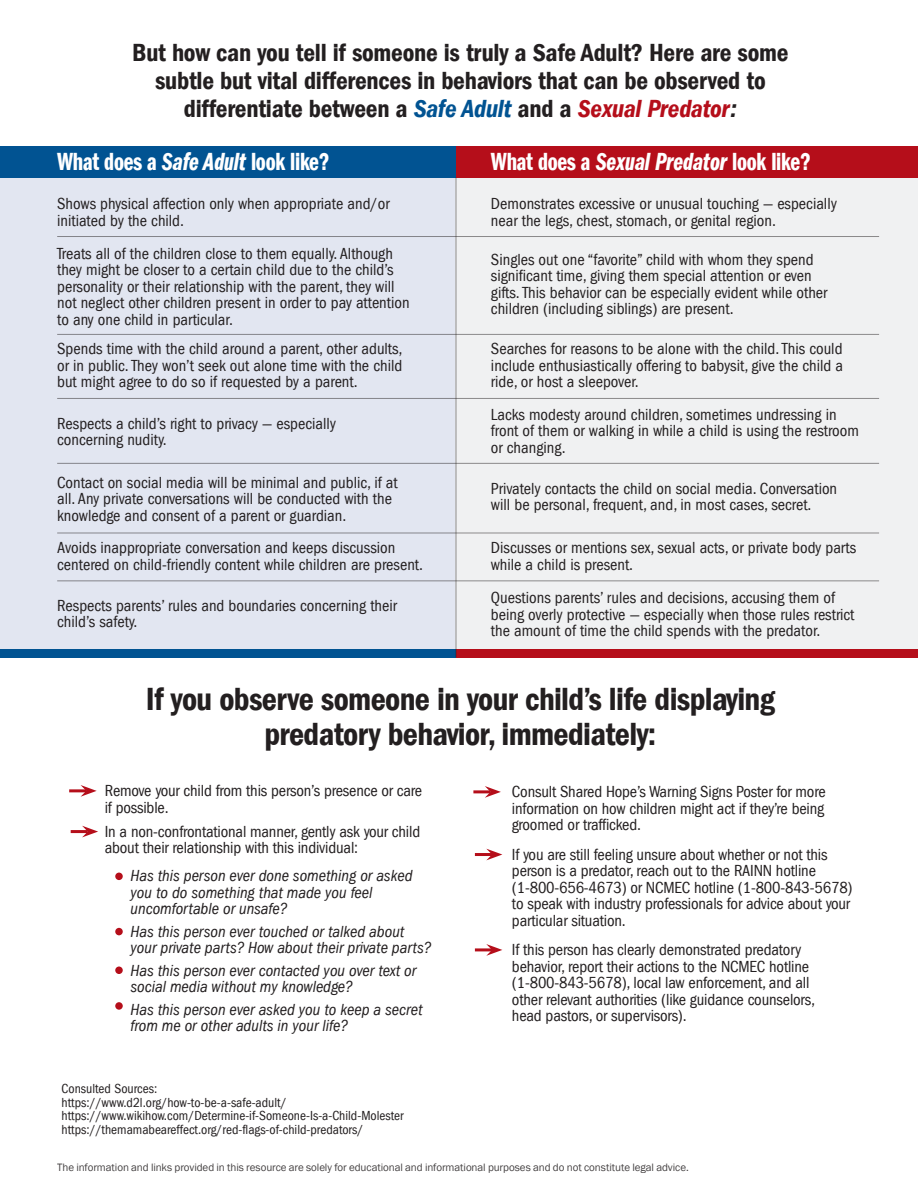
<style>
.page{position:relative;width:918px;height:1188px;background:#fff}
.page>*{position:absolute;margin:0;border:0;box-sizing:border-box;transform-origin:0 0}
.t1{font:600 condensed 33px/34.5px "Franklin Gothic LT";letter-spacing:-.02em;color:#231f20;text-align:center}
.t2{font:600 condensed 25.5px/28px "Franklin Gothic LT";letter-spacing:-.01em;color:#231f20;text-align:center}
.t3{font:25.5px "Franklin Gothic LT Demi Cmpr";letter-spacing:-.01em;color:#fff}
.t4{font:condensed 16.5px/16.5px "Franklin Gothic LT";color:#231f20}
.t5{font:italic condensed 16.5px/16.5px "Franklin Gothic LT";color:#231f20}
.t6{font:condensed 13.5px/13.5px "Franklin Gothic LT";color:#231f20}
.t7{font:10.95px "Franklin Gothic";letter-spacing:-.01em;color:#231f20}
.s1{font-style:italic;color:#015392}
.s2{font-style:italic;color:#b50e1a}
.s3{font-style:italic}
.s4{font-family:"Franklin Gothic LT Demi Cmpr Ital"}
</style>
<div class="page">
<div style="left:0;top:160px;width:456px;height:491px;background:#e2e6f1"></div>
<div style="left:456px;top:160px;width:462px;height:491px;background:#f0f1f2"></div>
<div style="left:0;top:146px;width:456px;height:31px;background:#015392"></div>
<div style="left:0;top:649px;width:456px;height:8px;background:#015392"></div>
<div style="left:456px;top:146px;width:462px;height:31px;background:#b50e1a"></div>
<div style="left:456px;top:649px;width:462px;height:8px;background:#b50e1a"></div>
<hr style="left:57px;top:236px;width:822px;height:1px;background:#231f20">
<hr style="left:456px;top:177px;width:1px;height:480px;background:#231f20">
<hr style="left:57px;top:334px;width:822px;height:1px;background:#231f20">
<hr style="left:57px;top:398px;width:822px;height:1px;background:#231f20">
<hr style="left:57px;top:463px;width:822px;height:1px;background:#231f20">
<hr style="left:57px;top:533px;width:822px;height:1px;background:#231f20">
<hr style="left:57px;top:580px;width:822px;height:1px;background:#231f20">
<hr style="left:69px;top:789px;width:17px;height:3px;background:#b50e1a">
<svg style="left:81px;top:785px;width:16px;height:12px"></svg>
<hr style="left:473px;top:790px;width:17px;height:3px;background:#b50e1a">
<svg style="left:485px;top:786px;width:16px;height:12px"></svg>
<hr style="left:71px;top:830px;width:17px;height:3px;background:#b50e1a">
<svg style="left:82px;top:826px;width:16px;height:11px"></svg>
<hr style="left:475px;top:853px;width:17px;height:3px;background:#b50e1a">
<svg style="left:486px;top:849px;width:16px;height:11px"></svg>
<hr style="left:475px;top:948px;width:17px;height:3px;background:#b50e1a">
<svg style="left:486px;top:944px;width:16px;height:12px"></svg>
<div style="left:115px;top:873px;width:8px;height:7px;background:#b50e1a;border-radius:50%"></div>
<div style="left:115px;top:928px;width:8px;height:7px;background:#b50e1a;border-radius:50%"></div>
<div style="left:115px;top:967px;width:8px;height:7px;background:#b50e1a;border-radius:50%"></div>
<div style="left:115px;top:1002px;width:8px;height:8px;background:#b50e1a;border-radius:50%"></div>
<h2 class="t2" style="left:132px;top:38px;width:658px">But how can you tell if someone is truly a Safe Adult? Here are some subtle but vital differences in behaviors that can be observed to differentiate between a <span class="s1">Safe Adult</span> and a <span class="s2">Sexual Predator</span><span class="s3">:</span></h2>
<h2 class="t3" style="left:57px;top:148px;width:274px">What does a <span class="s4">Safe Adult</span> look like?</h2>
<h2 class="t3" style="left:491px;top:148px;width:321px">What does a <span class="s4">Sexual Predator</span> look like?</h2>
<p class="t4" style="left:57px;top:196px;width:334px">Shows physical affection only when appropriate and/or initiated by the child.</p>
<p class="t4" style="left:491px;top:196px;width:347px">Demonstrates excessive or unusual touching — especially near the legs, chest, stomach, or genital region.</p>
<p class="t4" style="left:57px;top:245px;width:354px">Treats all of the children close to them equally. Although they might be closer to a certain child due to the child’s personality or their relationship with the parent, they will not neglect other children present in order to pay attention to any one child in particular.</p>
<p class="t4" style="left:491px;top:251px;width:338px">Singles out one “favorite” child with whom they spend significant time, giving them special attention or even gifts. This behavior can be especially evident while other children (including siblings) are present.</p>
<p class="t4" style="left:57px;top:341px;width:347px;text-align:justify">Spends time with the child around a parent, other adults, or in public. They won’t seek out alone time with the child but might agree to do so if requested by a parent.</p>
<p class="t4" style="left:491px;top:341px;width:354px;text-align:justify">Searches for reasons to be alone with the child. This could include enthusiastically offering to babysit, give the child a ride, or host a sleepover.</p>
<p class="t4" style="left:57px;top:415px;width:280px">Respects a child’s right to privacy — especially concerning nudity.</p>
<p class="t4" style="left:491px;top:406px;width:370px">Lacks modesty around children, sometimes undressing in front of them or walking in while a child is using the restroom or changing.</p>
<p class="t4" style="left:57px;top:474px;width:342px">Contact on social media will be minimal and public, if at all. Any private conversations will be conducted with the knowledge and consent of a parent or guardian.</p>
<p class="t4" style="left:491px;top:480px;width:348px">Privately contacts the child on social media. Conversation will be personal, frequent, and, in most cases, secret.</p>
<p class="t4" style="left:57px;top:540px;width:367px">Avoids inappropriate conversation and keeps discussion centered on child-friendly content while children are present.</p>
<p class="t4" style="left:491px;top:540px;width:367px">Discusses or mentions sex, sexual acts, or private body parts while a child is present.</p>
<p class="t4" style="left:57px;top:597px;width:341px">Respects parents’ rules and boundaries concerning their child’s safety.</p>
<p class="t4" style="left:491px;top:590px;width:365px">Questions parents’ rules and decisions, accusing them of being overly protective — especially when those rules restrict the amount of time the child spends with the predator.</p>
<h1 class="t1" style="left:146px;top:682px;width:630px">If you observe someone in your child’s life displaying predatory behavior, immediately:</h1>
<p class="t4" style="left:105px;top:782px;width:319px">Remove your child from this person’s presence or care if possible.</p>
<p class="t4" style="left:105px;top:823px;width:317px">In a non-confrontational manner, gently ask your child about their relationship with this individual:</p>
<p class="t5" style="left:130px;top:867px;width:284px">Has this person ever done something or asked you to do something that made you feel uncomfortable or unsafe?</p>
<p class="t5" style="left:130px;top:923px;width:302px">Has this person ever touched or talked about your private parts? How about their private parts?</p>
<p class="t5" style="left:130px;top:962px;width:287px">Has this person ever contacted you over text or social media without my knowledge?</p>
<p class="t5" style="left:130px;top:1001px;width:294px">Has this person ever asked you to keep a secret from me or other adults in your life?</p>
<p class="t6" style="left:62px;top:1082px;width:344px">Consulted Sources:<br>https://www.d2l.org/how-to-be-a-safe-adult/ https://www.wikihow.com/Determine-if-Someone-Is-a-Child-Molester https://themamabeareffect.org/red-flags-of-child-predators/</p>
<p class="t4" style="left:512px;top:783px;width:315px;text-align:justify">Consult Shared Hope’s Warning Signs Poster for more information on how children might act if they’re being groomed or trafficked.</p>
<p class="t4" style="left:512px;top:846px;width:342px">If you are still feeling unsure about whether or not this person is a predator, reach out to the RAINN hotline (1-800-656-4673) or NCMEC hotline (1-800-843-5678) to speak with industry professionals for advice about your particular situation.</p>
<p class="t4" style="left:512px;top:942px;width:304px">If this person has clearly demonstrated predatory behavior, report their actions to the NCMEC hotline (1-800-843-5678), local law enforcement, and all other relevant authorities (like guidance counselors, head pastors, or supervisors).</p>
<p class="t7" style="left:57px;top:1160px;width:633px">The information and links provided in this resource are solely for educational and informational purposes and do not constitute legal advice.</p>
</div>
